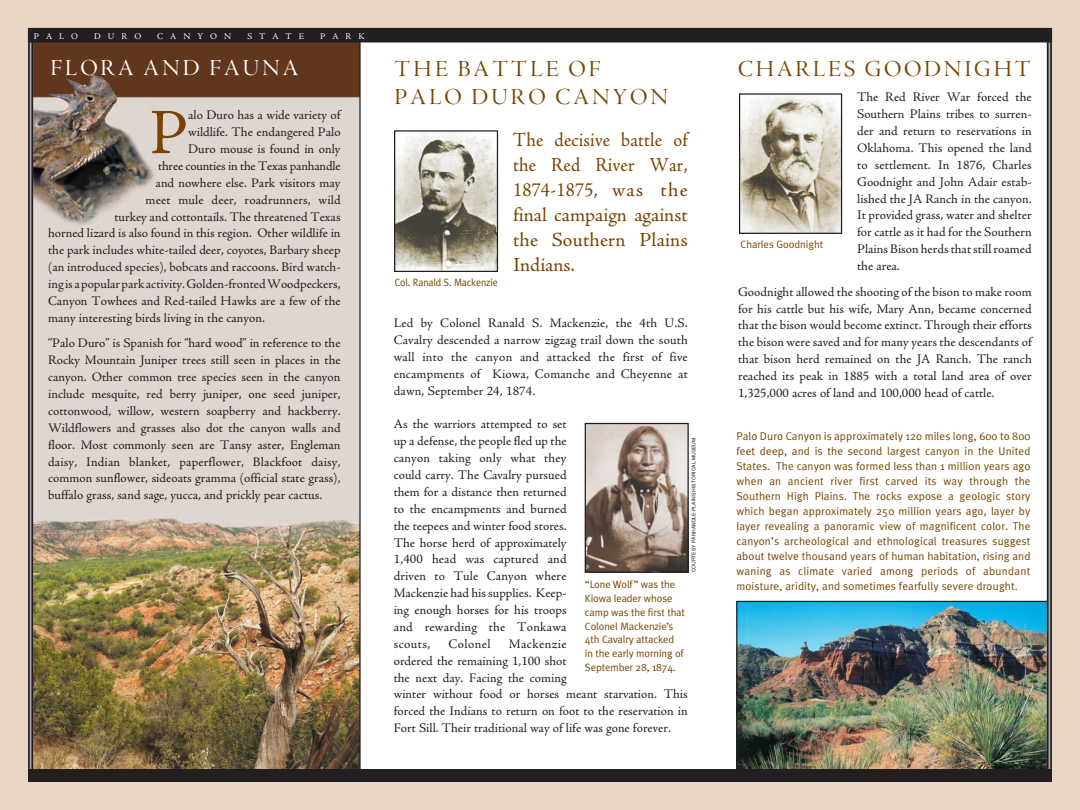
<style>
.page{position:relative;width:1080px;height:810px;background:#e8d7c5}
.page>*{position:absolute;margin:0;border:0;box-sizing:border-box;transform-origin:0 0}
.HISTORIC_SITE_BODY{font:64.75px "Adobe Jenson Pro";color:#794400}
.t1{font:23.75px "Adobe Jenson Pro Disp";letter-spacing:.125em;color:#794400}
.t2{font:23.75px "Adobe Jenson Pro Disp";letter-spacing:.12em;color:#fff}
.HISTORIC_SITE_BODY-2{font:20px/25px "Adobe Jenson Pro";color:#794400;text-align:justify;scale:.92 1}
.HISTORIC_SITE_BODY-3{font:13.12px/16.9px "Adobe Jenson Pro";color:#231f20;text-align:justify}
.HISTORIC_SITE_BODY-4{font:13.12px "Adobe Jenson Pro";letter-spacing:.03em;color:#231f20}
.t3{font:11.25px/15px "Meta Plus Normal";letter-spacing:.01em;color:#794400;text-align:justify}
.t4{font:10.62px/13.8px "Meta Plus Normal";letter-spacing:-.01em;color:#794400}
.t5{font:10.62px "Meta Plus Normal";letter-spacing:-.01em;color:#794400;scale:.95 1}
.t6{font:8.75px "Adobe Jenson Pro";letter-spacing:.8em;color:#fff}
.t7{font:5px "Helvetica";color:#231f20}
</style>
<div class="page">
<img style="left:27px;top:27px;width:1026px;height:755px">
<hr style="left:359px;top:42px;width:2px;height:727px;background:#231f20">
<div style="left:28px;top:769px;width:1024px;height:12px;background:#231f20"></div>
<img style="left:396px;top:132px;width:100px;height:138px">
<div style="left:394px;top:130px;width:104px;height:142px;border:1px solid #231f20"></div>
<img style="left:587px;top:425px;width:100px;height:146px">
<div style="left:585px;top:423px;width:104px;height:150px;border:1px solid #231f20"></div>
<img style="left:741px;top:95px;width:99px;height:137px">
<div style="left:739px;top:93px;width:103px;height:141px;border:1px solid #231f20"></div>
<div style="left:28px;top:28px;width:1024px;height:14px;background:#231f20"></div>
<p class="t6" style="left:34px;top:31px;width:46px">PALO</p>
<p class="t6" style="left:94px;top:31px;width:48px">DURO</p>
<p class="t6" style="left:157px;top:31px;width:76px">CANYON</p>
<p class="t6" style="left:247px;top:31px;width:58px">STATE</p>
<p class="t6" style="left:320px;top:31px;width:46px">PARK</p>
<p class="t2" style="left:50px;top:55px;width:250px">FLORA AND FAUNA</p>
<p class="HISTORIC_SITE_BODY" style="left:149px;top:96px;width:40px">P</p>
<p class="HISTORIC_SITE_BODY-3" style="left:188px;top:107px;width:154px">alo Duro has a wide variety of</p>
<p class="HISTORIC_SITE_BODY-3" style="left:188px;top:124px;width:154px">wildlife. The endangered Palo</p>
<p class="HISTORIC_SITE_BODY-3" style="left:188px;top:141px;width:154px">Duro mouse is found in only</p>
<p class="HISTORIC_SITE_BODY-3" style="left:158px;top:158px;width:184px">three counties in the Texas panhandle</p>
<p class="HISTORIC_SITE_BODY-3" style="left:156px;top:175px;width:187px">and nowhere else. Park visitors may</p>
<p class="HISTORIC_SITE_BODY-3" style="left:146px;top:191px;width:197px">meet mule deer, roadrunners, wild</p>
<p class="HISTORIC_SITE_BODY-3" style="left:114px;top:208px;width:228px">turkey and cottontails. The threatened Texas</p>
<p class="HISTORIC_SITE_BODY-3" style="left:48px;top:225px;width:294px">horned lizard is also found in this region. Other wildlife in</p>
<p class="HISTORIC_SITE_BODY-3" style="left:48px;top:242px;width:294px">the park includes white-tailed deer, coyotes, Barbary sheep</p>
<p class="HISTORIC_SITE_BODY-3" style="left:48px;top:259px;width:294px">(an introduced species), bobcats and raccoons. Bird watch-</p>
<p class="HISTORIC_SITE_BODY-3" style="left:48px;top:276px;width:294px">ing is a popular park activity. Golden-fronted Woodpeckers,</p>
<p class="HISTORIC_SITE_BODY-3" style="left:48px;top:293px;width:294px">Canyon Towhees and Red-tailed Hawks are a few of the</p>
<p class="HISTORIC_SITE_BODY-3" style="left:48px;top:310px;width:218px">many interesting birds living in the canyon.</p>
<p class="HISTORIC_SITE_BODY-3" style="left:48px;top:335px;width:294px">“Palo Duro” is Spanish for “hard wood” in reference to the Rocky Mountain Juniper trees still seen in places in the canyon. Other common tree species seen in the canyon include mesquite, red berry juniper, one seed juniper, cottonwood, willow, western soapberry and hackberry.<br>Wildflowers and grasses also dot the canyon walls and floor. Most commonly seen are Tansy aster, Engleman daisy, Indian blanket, paperflower, Blackfoot daisy, common sunflower, sideoats gramma (official state grass), buffalo grass, sand sage, yucca, and prickly pear cactus.</p>
<p class="t1" style="left:395px;top:55px;width:207px">THE BATTLE OF</p>
<p class="t1" style="left:395px;top:84px;width:275px">PALO DURO CANYON</p>
<p class="t5" style="left:395px;top:276px;width:110px">Col. Ranald S. Mackenzie</p>
<p class="HISTORIC_SITE_BODY-2" style="left:513px;top:128px;width:191px">The decisive battle of the Red River War, 1874-1875, was the final campaign against the Southern Plains Indians.</p>
<p class="HISTORIC_SITE_BODY-3" style="left:394px;top:315px;width:296px">Led by Colonel Ranald S. Mackenzie, the 4th U.S.<br>Cavalry descended a narrow zigzag trail down the south wall into the canyon and attacked the first of five encampments of Kiowa, Comanche and Cheyenne at dawn, September 24, 1874.</p>
<p class="HISTORIC_SITE_BODY-3" style="left:394px;top:416px;width:174px">As the warriors attempted to set up a defense, the people fled up the canyon taking only what they could carry. The Cavalry pursued them for a distance then returned to the encampments and burned the teepees and winter food stores.<br>The horse herd of approximately 1,400 head was captured and driven to Tule Canyon where Mackenzie had his supplies. Keep&shy;ing enough horses for his troops and rewarding the Tonkawa scouts,</p>
<p class="t7" style="left:691px;top:572px;width:136px;rotate:-90deg">COURTESY PANHANDLE-PLAINS HISTORICAL MUSEUM</p>
<p class="t4" style="left:585px;top:578px;width:102px">“Lone Wolf” was the<br>Kiowa leader whose camp was the first that<br>Colonel Mackenzie’s<br>4th Cavalry attacked in the early morning of<br>September 28, 1874.</p>
<p class="HISTORIC_SITE_BODY-3" style="left:394px;top:635px;width:296px;text-align:left;text-indent:115px">Mackenzie<br>ordered the remaining 1,100 shot<br>the next day. Facing the coming<br>winter without food or horses meant starvation. This forced the Indians to return on foot to the reservation in Fort Sill. Their traditional way of life was gone forever.</p>
<p class="HISTORIC_SITE_BODY-4" style="left:449px;top:636px;width:44px">Colonel</p>
<p class="t1" style="left:738px;top:55px;width:294px">CHARLES GOODNIGHT</p>
<p class="HISTORIC_SITE_BODY-3" style="left:857px;top:89px;width:176px">The Red River War forced the Southern Plains tribes to surren&shy;der and return to reservations in Oklahoma. This opened the land to settlement. In 1876, Charles Goodnight and John Adair estab&shy;lished the JA Ranch in the canyon.<br>It provided grass, water and shelter for cattle as it had for the Southern Plains Bison herds that still roamed the area.</p>
<p class="HISTORIC_SITE_BODY-3" style="left:738px;top:283px;width:295px">Goodnight allowed the shooting of the bison to make room for his cattle but his wife, Mary Ann, became concerned that the bison would become extinct. Through their efforts the bison were saved and for many years the descendants of that bison herd remained on the JA Ranch. The ranch reached its peak in 1885 with a total land area of over 1,325,000 acres of land and 100,000 head of cattle.</p>
<p class="t4" style="left:740px;top:237px;width:84px">Charles Goodnight</p>
<p class="t3" style="left:736px;top:429px;width:296px">Palo Duro Canyon is approximately 120 miles long, 600 to 800 feet deep, and is the second largest canyon in the United States. The canyon was formed less than 1 million years ago when an ancient river first carved its way through the Southern High Plains. The rocks expose a geologic story which began approximately 250 million years ago, layer by layer revealing a panoramic view of magnificent color. The canyon’s archeological and ethnological treasures suggest about twelve thousand years of human habitation, rising and waning as climate varied among periods of abundant moisture, aridity, and sometimes fearfully severe drought.</p>
</div>
